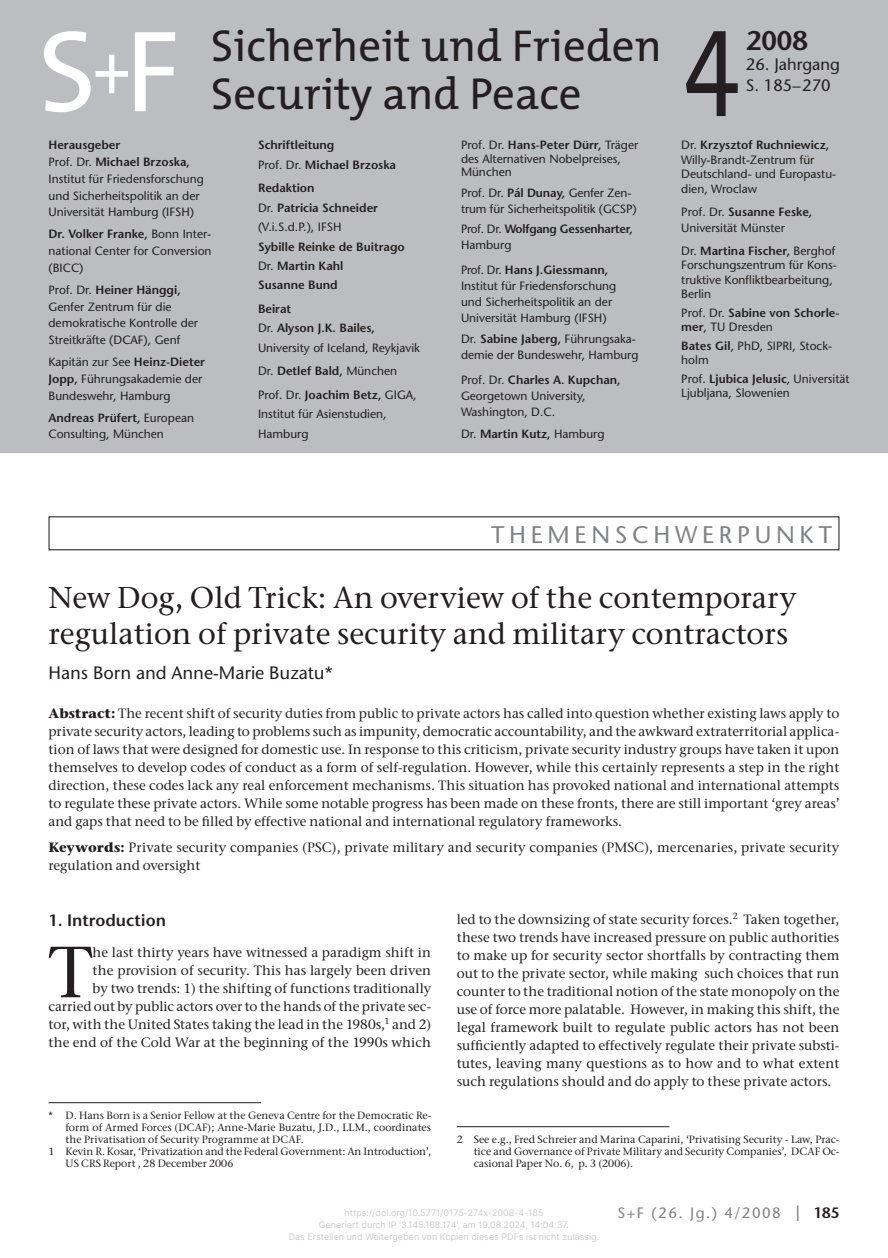
<style>
.page{position:relative;width:888px;height:1258px;background:#fff}
.page>*{position:absolute;margin:0;border:0;box-sizing:border-box;transform-origin:0 0}
.t1{font:120px "The Mix";color:#231f20;scale:.84 1}
.t2{font:117px "The Mix";color:#fff}
.t3{font:500 72.15px "Stone Serif ITC";color:#231f20}
.t4{font:45px/48px "The Mix";color:#231f20}
.t5{font:500 30px/36px "Stone Serif ITC";color:#231f20}
.t6{font:600 27px "Stone Sans";color:#231f20}
.t7{font:24px "Stone Sans";letter-spacing:.2em;color:#808285}
.t8{font:500 18px "Stone Sans ITC";color:#231f20}
.t9{font:16.5px/21.6px "Stone Sans";color:#231f20}
.t10{font:16.5px "Stone Sans ITC Semi";color:#231f20}
.t11{font:15px "Stone Sans";letter-spacing:.1em;color:#808285}
.t12{font:500 13.5px/18px "Stone Serif ITC";color:#231f20;text-align:justify}
.t13{font:12px/16.6px "Stone Sans";color:#231f20}
.t14{font:600 12px/19.4px "Stone Sans";color:#231f20}
.t15{font:600 12px/16px "Stone Sans";letter-spacing:-.02em;color:#231f20}
.t16{font:500 10.5px/12px "Stone Serif ITC";color:#231f20}
.t17{font:9px/12px "Inter";color:#ccc;text-align:center}
.s1{font-weight:600}
.s2{font-weight:400}
.s3{font-weight:700}
.s4{font-size:21px}
.s5{font-weight:600;color:#231f20}
</style>
<div class="page">
<div style="left:0;top:0;width:888px;height:452px;background:#bcbdc0"></div>
<hr style="left:49px;top:1102px;width:212px;height:1px;background:#231f20">
<hr style="left:457px;top:1126px;width:212px;height:1px;background:#231f20">
<div style="left:49px;top:516px;width:790px;height:34px;border:1px solid #231f20"></div>
<h2 class="t2" style="left:38px;top:-3px;width:143px">S<sup>+</sup>F</h2>
<h3 class="t4" style="left:211px;top:22px;width:452px">Sicherheit und Frieden<br>Security and Peace</h3>
<h1 class="t1" style="left:684px;top:-25px;width:67px">4</h1>
<h3 class="t6" style="left:746px;top:24px;width:63px">2008</h3>
<p class="t9" style="left:746px;top:53px;width:96px">26. Jahrgang<br>S. 185–270</p>
<p class="t13" style="left:49px;top:137px;width:157px"><span class="s1">Herausgeber<br></span>Prof. Dr. <span class="s1">Michael Brzoska,<br></span>Institut für Friedensforschung und Sicherheitspolitik an der<br>Universität Hamburg (IFSH)</p>
<p class="t13" style="left:49px;top:226px;width:165px;text-align:justify"><span class="s1">Dr. Volker Franke,</span> Bonn Inter&shy;national Center for Conversion (BICC)</p>
<p class="t13" style="left:49px;top:281px;width:151px">Prof. Dr. <span class="s1">Heiner Hänggi,<br></span>Genfer Zentrum für die demokratische Kontrolle der<br>Streitkräfte (DCAF), Genf</p>
<p class="t13" style="left:49px;top:354px;width:158px">Kapitän zur See <span class="s1">Heinz-Dieter<br>Jopp,</span> Führungsakademie der<br>Bundeswehr, Hamburg</p>
<p class="t13" style="left:49px;top:409px;width:147px"><span class="s1">Andreas Prüfert,</span> European<br>Consulting, München</p>
<p class="t14" style="left:258px;top:135px;width:139px">Schriftleitung<br><span class="s2">Prof. Dr.</span> Michael Brzoska</p>
<p class="t14" style="left:258px;top:178px;width:122px">Redaktion<br><span class="s2">Dr.</span> Patricia Schneider <span class="s2">(V.i.S.d.P.), IFSH</span></p>
<p class="t14" style="left:258px;top:237px;width:148px">Sybille Reinke de Buitrago<br><span class="s2">Dr.</span> Martin Kahl<br>Susanne Bund</p>
<p class="t13" style="left:258px;top:299px;width:163px;line-height:19.4px"><span class="s1">Beirat<br></span>Dr. <span class="s1">Alyson J.K. Bailes,<br></span>University of Iceland, Reykjavik</p>
<p class="t13" style="left:258px;top:359px;width:160px;line-height:23.5px">Dr. <span class="s1">Detlef Bald,</span> München<br>Prof. Dr. <span class="s1">Joachim Betz,</span> GIGA,</p>
<p class="t13" style="left:258px;top:404px;width:130px;line-height:19.4px">Institut für Asienstudien,<br>Hamburg</p>
<p class="t13" style="left:461px;top:138px;width:179px;line-height:13.6px">Prof. Dr. <span class="s1">Hans-Peter Dürr,</span> Träger des Alternativen Nobelpreises,<br>München</p>
<p class="t13" style="left:461px;top:184px;width:177px;line-height:16px">Prof. Dr. <span class="s1">Pál Dunay,</span> Genfer Zen&shy;trum für Sicherheitspolitik (GCSP)</p>
<p class="t15" style="left:461px;top:221px;width:173px"><span class="s2">Prof. Dr.</span> Wolfgang Gessenharter,<br><span class="s2">Hamburg</span></p>
<p class="t13" style="left:461px;top:262px;width:157px;line-height:16px">Prof. Dr. <span class="s1">Hans J.Giessmann,<br></span>Institut für Friedensforschung und Sicherheitspolitik an der<br>Universität Hamburg (IFSH)</p>
<p class="t13" style="left:461px;top:330px;width:179px;line-height:16px">Dr. <span class="s1">Sabine Jaberg,</span> Führungsaka&shy;demie der Bundeswehr, Hamburg</p>
<p class="t13" style="left:461px;top:372px;width:161px;line-height:16px">Prof. Dr. <span class="s1">Charles A. Kupchan,<br></span>Georgetown University,<br>Washington, D.C.</p>
<p class="t14" style="left:461px;top:424px;width:145px"><span class="s2">Dr.</span> Martin Kutz, <span class="s2">Hamburg</span></p>
<p class="t13" style="left:681px;top:138px;width:156px;line-height:14.4px">Dr. <span class="s1">Krzysztof Ruchniewicz,<br></span>Willy---Brandt-Zentrum für<br>Deutschland- und Europastu&shy;dien, Wroclaw</p>
<p class="t13" style="left:681px;top:203px;width:133px;line-height:16.2px">Prof. Dr. <span class="s1">Susanne Feske,<br></span>Universität Münster</p>
<p class="t13" style="left:681px;top:243px;width:157px;line-height:14.4px">Dr. <span class="s1">Martina Fischer,</span> Berghof<br>Forschungszentrum für Kons&shy;truktive Konfliktbearbeitung,<br>Berlin</p>
<p class="t14" style="left:681px;top:305px;width:160px;line-height:14.4px"><span class="s2">Prof. Dr.</span> Sabine von Schorle&shy;mer<span class="s2">, TU Dresden</span></p>
<p class="t13" style="left:681px;top:338px;width:152px;line-height:14.4px"><span class="s1">Bates Gil</span>, PhD, SIPRI, Stock&shy;holm</p>
<p class="t13" style="left:681px;top:371px;width:170px;line-height:14.4px">Prof. <span class="s1">Ljubica Jelusic</span>, Universität<br>Ljubljana, Slowenien</p>
<h3 class="t7" style="left:491px;top:520px;width:342px">THEMENSCHWERPUNKT</h3>
<h3 class="t5" style="left:49px;top:579px;width:749px">New Dog, Old Trick: An overview of the contemporary regulation of private security and military contractors</h3>
<h3 class="t8" style="left:49px;top:661px;width:286px">Hans Born and Anne-Marie Buzatu*</h3>
<p class="t12" style="left:49px;top:704px;width:792px"><span class="s3">Abstract:</span> The recent shift of security duties from public to private actors has called into question whether existing laws apply to private security actors, leading to problems such as impunity, democratic accountability, and the awkward extraterritorial applica&shy;tion of laws that were designed for domestic use. In response to this criticism, private security industry groups have taken it upon themselves to develop codes of conduct as a form of self-regulation. However, while this certainly represents a step in the right direction, these codes lack any real enforcement mechanisms. This situation has provoked national and international attempts to regulate these private actors. While some notable progress has been made on these fronts, there are still important ‘grey areas’ and gaps that need to be filled by effective national and international regulatory frameworks.</p>
<p class="t12" style="left:49px;top:838px;width:792px"><span class="s3">Keywords:</span> Private security companies (PSC), private military and security companies (PMSC), mercenaries, private security regulation and oversight</p>
<p class="t10" style="left:49px;top:910px;width:119px">1. Introduction</p>
<h3 class="t3" style="left:49px;top:927px;width:46px">T</h3>
<p class="t12" style="left:49px;top:943px;width:384px;text-align:right">he last thirty years have witnessed a paradigm shift in<br>the provision of security. This has largely been driven<br>by two trends: 1) the shifting of functions traditionally carried out by public actors over to the hands of the private sec&shy;tor, with the United States taking the lead in the 1980s, and 2) the end of the Cold War at the beginning of the 1990s which</p>
<p class="t16" style="left:66px;top:1109px;width:367px;text-indent:-17px">* D. Hans Born is a Senior Fellow at the Geneva Centre for the Democratic Re&shy;form of Armed Forces (DCAF); Anne-Marie Buzatu, J.D., LLM., coordinates the Privatisation of Security Programme at DCAF.<br>Kevin R. Kosar, ‘Privatization and the Federal Government: An Introduction’, US CRS Report , 28 December 2006</p>
<p class="t12" style="left:457px;top:910px;width:384px">led to the downsizing of state security forces. Taken together, these two trends have increased pressure on public authorities to make up for security sector shortfalls by contracting them out to the private sector, while making such choices that run counter to the traditional notion of the state monopoly on the use of force more palatable. However, in making this shift, the legal framework built to regulate public actors has not been sufficiently adapted to effectively regulate their private substi&shy;tutes, leaving many questions as to how and to what extent such regulations should and do apply to these private actors.</p>
<p class="t16" style="left:474px;top:1133px;width:367px;text-align:justify">See e.g., Fred Schreier and Marina Caparini, ‘Privatising Security - Law, Prac&shy;tice and Governance of Private Military and Security Companies’, DCAF Oc&shy;casional Paper No. 6, p. 3 (2006).</p>
<p class="t17" style="left:289px;top:1207px;width:312px">https://doi.org/10.5771/0175-274x-2008-4-185<br>Generiert durch IP '3.145.168.174', am 19.08.2024, 14:04:37.<br>Das Erstellen und Weitergeben von Kopien dieses PDFs ist nicht zulässig.</p>
<p class="t11" style="left:617px;top:1203px;width:223px">S+F (26. Jg.) 4/2008 <span class="s4">|</span> <span class="s5">185</span></p>
</div>
